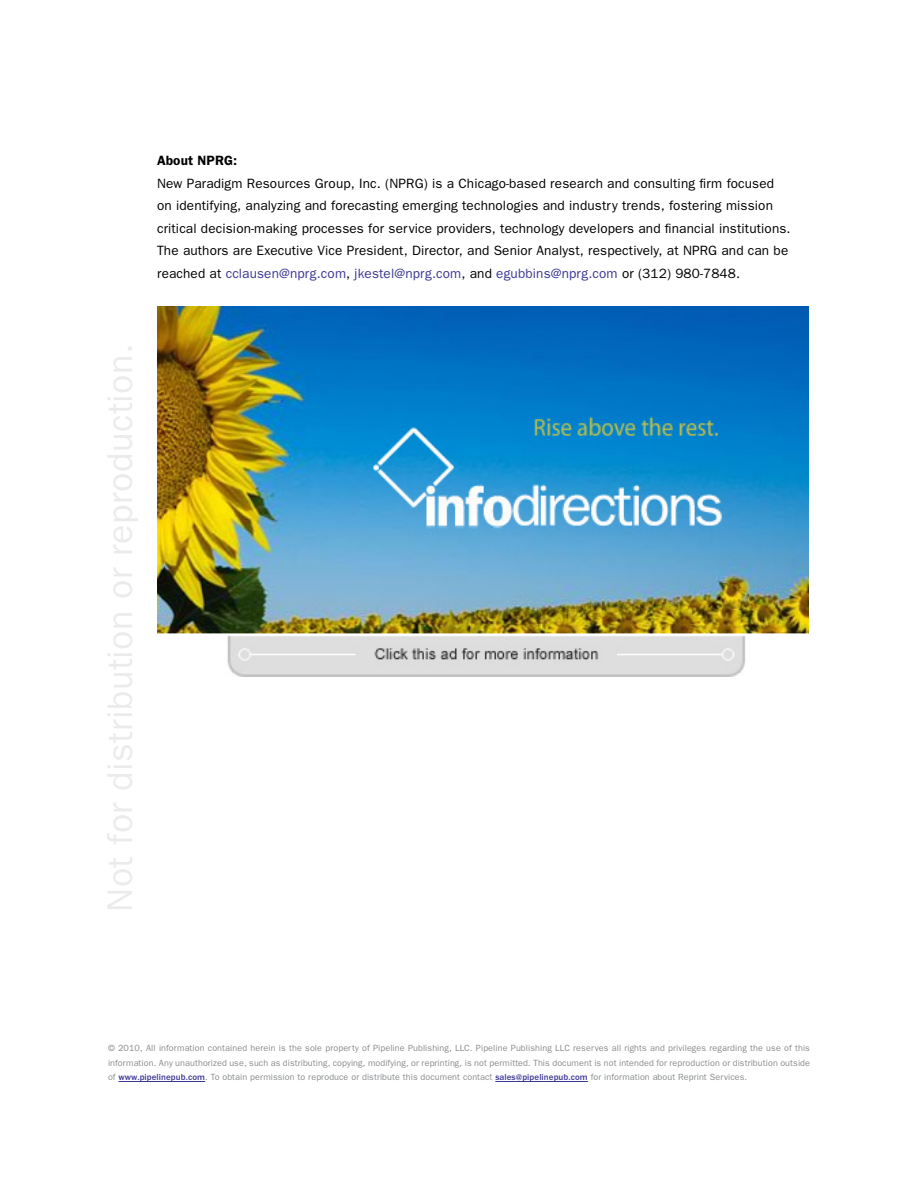
<style>
.page{position:relative;width:918px;height:1188px;background:#fff}
.page>*{position:absolute;margin:0;border:0;box-sizing:border-box;transform-origin:0 0}
.Body_Copy{font:13.5px/22.5px "Franklin Gothic";letter-spacing:.01em;color:#000}
.Sub_Heading{font:600 13.5px "Franklin Gothic";letter-spacing:.01em;color:#000}
.t1{font:9px/14.4px "Franklin Gothic";letter-spacing:.01em;color:#8a8c8e;text-align:justify}
.s1{color:#3d3895}
.s2{font-family:"Franklin Gothic EF";font-weight:500;color:#3d3895}
</style>
<div class="page">
<hr style="left:119px;top:1081px;width:86px;height:1px;background:#3d3895">
<hr style="left:495px;top:1081px;width:93px;height:1px;background:#3d3895">
<img style="left:158px;top:306px;width:651px;height:370px">
<p class="Sub_Heading" style="left:157px;top:153px;width:82px">About NPRG:</p>
<p class="Body_Copy" style="left:157px;top:172px;width:635px">New Paradigm Resources Group, Inc. (NPRG) is a Chicago-based research and consulting firm focused on identifying, analyzing and forecasting emerging technologies and industry trends, fostering mission critical decision-making processes for service providers, technology developers and financial institutions.<br>The authors are Executive Vice President, Director, and Senior Analyst, respectively, at NPRG and can be reached at <span class="s1">cclausen@nprg.com</span>, <span class="s1">jkestel@nprg.com</span>, and <span class="s1">egubbins@nprg.com</span> or (312) 980-7848.</p>
<p class="t1" style="left:108px;top:1041px;width:704px">© 2010, All information contained herein is the sole property of Pipeline Publishing, LLC. Pipeline Publishing LLC reserves all rights and privileges regarding the use of this information. Any unauthorized use, such as distributing, copying, modifying, or reprinting, is not permitted. This document is not intended for reproduction or distribution outside of <span class="s2">www.pipelinepub.com</span>. To obtain permission to reproduce or distribute this document contact <span class="s2">sales@pipelinepub.com</span> for information about Reprint Services.</p>
</div>
